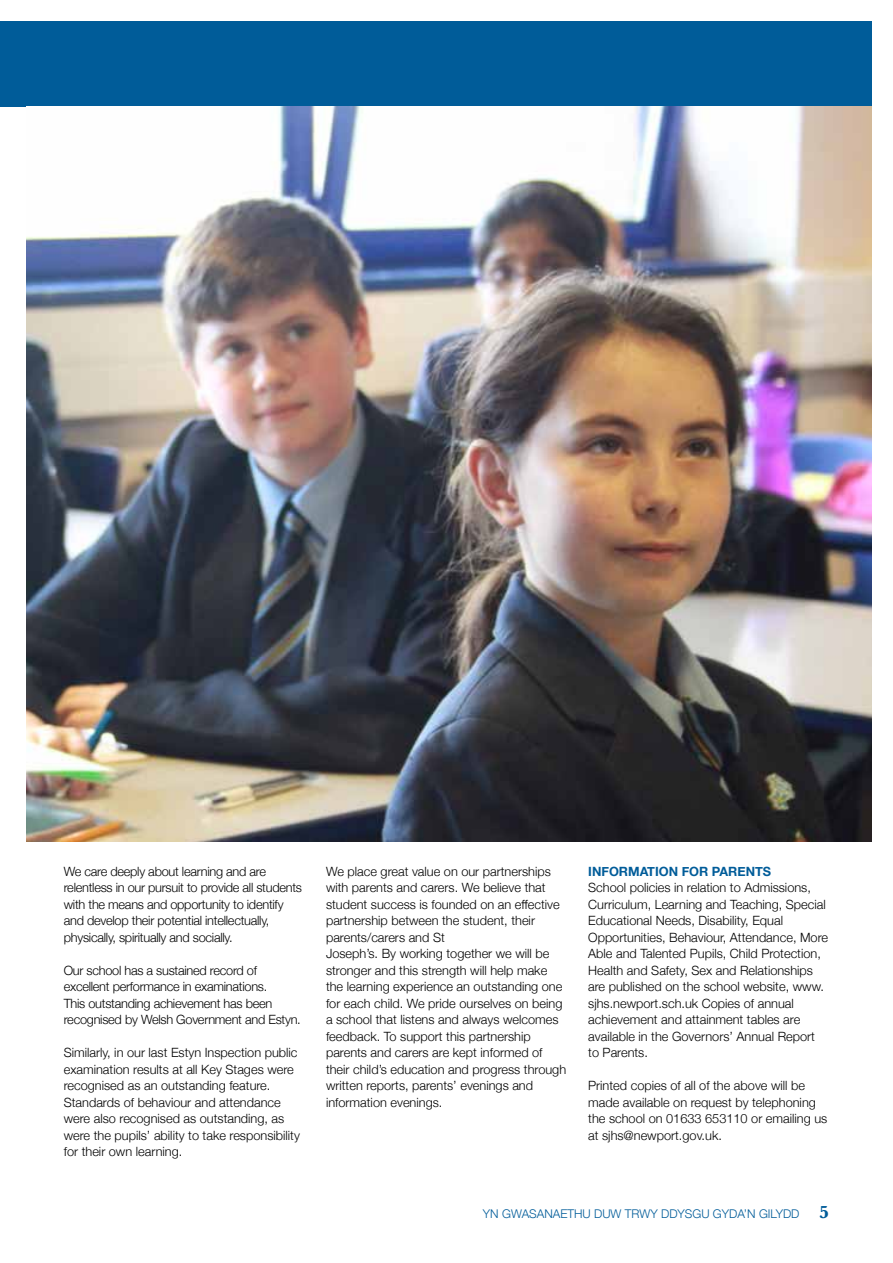
<style>
.page{position:relative;width:893px;height:1263px;background:#fff}
.page>*{position:absolute;margin:0;border:0;box-sizing:border-box;transform-origin:0 0}
.t1{font:300 12.75px/16.5px "Helvetica Neue";color:#000}
.t2{font:300 12.75px/16.5px "Helvetica Neue";letter-spacing:-.02em;color:#000}
.t3{font:700 12.75px "Helvetica Neue";color:#005c99}
.t4{font:300 12px "Helvetica Neue";color:#005c99}
.s1{font-family:"Baskerville";font-weight:700;font-size:18px}
</style>
<div class="page">
<div style="left:0;top:21px;width:872px;height:85px;background:#005c99"></div>
<img style="left:26px;top:106px;width:846px;height:736px">
<p class="t2" style="left:64px;top:862px;width:240px">We care deeply about learning and are relentless in our pursuit to provide all students with the means and opportunity to identify and develop their potential intellectually, physically, spiritually and socially.</p>
<p class="t2" style="left:64px;top:961px;width:239px">Our school has a sustained record of excellent performance in examinations.<br>This outstanding achievement has been recognised by Welsh Government and Estyn.</p>
<p class="t1" style="left:64px;top:1043px;width:238px">Similarly, in our last Estyn Inspection public examination results at all Key Stages were recognised as an outstanding feature.<br>Standards of behaviour and attendance were also recognised as outstanding, as were the pupils’ ability to take responsibility for their own learning.</p>
<p class="t1" style="left:326px;top:862px;width:242px">We place great value on our partnerships with parents and carers. We believe that student success is founded on an effective partnership between the student, their parents/carers and St<br>Joseph’s. By working together we will be stronger and this strength will help make the learning experience an outstanding one for each child. We pride ourselves on being a school that listens and always welcomes feedback. To support this partnership parents and carers are kept informed of their child’s education and progress through written reports, parents’ evenings and information evenings.</p>
<p class="t3" style="left:588px;top:861px;width:184px">INFORMATION FOR PARENTS</p>
<p class="t1" style="left:588px;top:878px;width:241px">School policies in relation to Admissions, Curriculum, Learning and Teaching, Special Educational Needs, Disability, Equal Opportunities, Behaviour, Attendance, More Able and Talented Pupils, Child Protection, Health and Safety, Sex and Relationships are published on the school website, www. sjhs.newport.sch.uk Copies of annual achievement and attainment tables are available in the Governors’ Annual Report to Parents.</p>
<p class="t1" style="left:588px;top:1076px;width:241px">Printed copies of all of the above will be made available on request by telephoning the school on 01633 653110 or emailing us at sjhs@newport.gov.uk.</p>
<p class="t4" style="left:483px;top:1204px;width:348px">YN GWASANAETHU DUW TRWY DDYSGU GYDA’N GILYDD <span class="s1">5</span></p>
</div>
